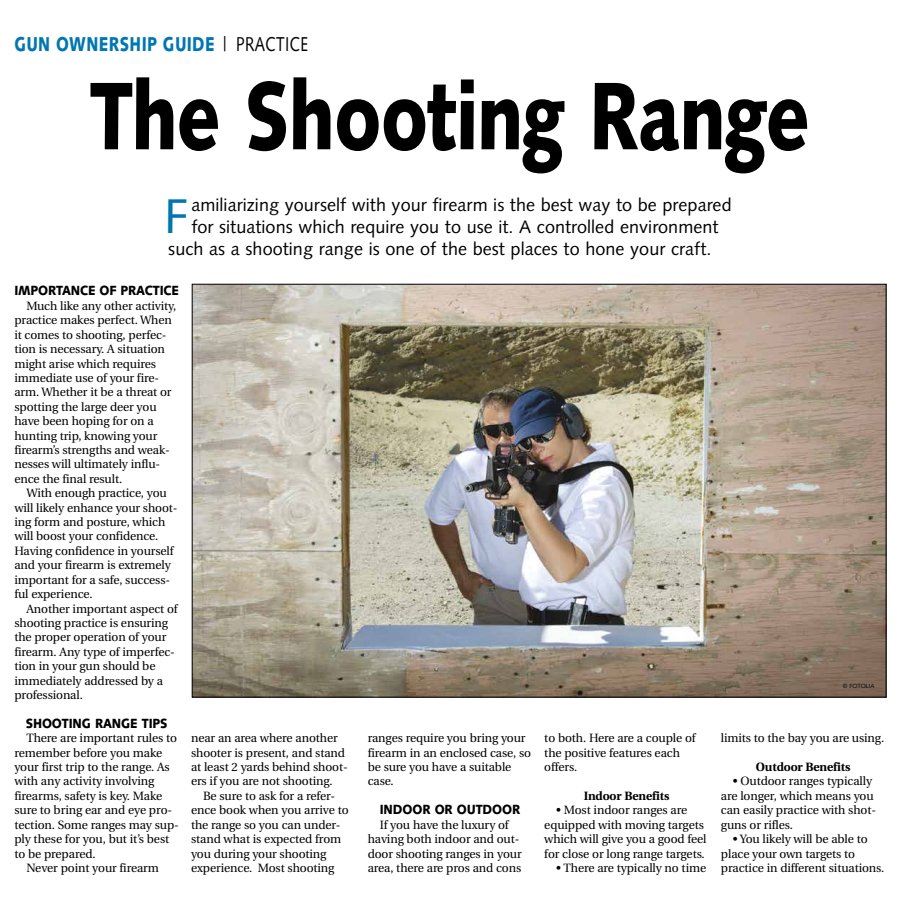
<style>
.page{position:relative;width:900px;height:908px;background:#fff}
.page>*{position:absolute;margin:0;border:0;box-sizing:border-box;transform-origin:0 0}
.t1{font:900 95.8px "Syntax";letter-spacing:-.015em;color:#000;scale:.77 1}
.t2{font:48.6px "Syntax";color:#0077b1}
.t3{font:900 20px "Syntax";letter-spacing:.025em;color:#0077b1;scale:.77 1}
.t4{font:18px "Syntax";letter-spacing:.005em;color:#000}
.t5{font:900 13.3px "Syntax";letter-spacing:-.01em;color:#000;scale:.91 1}
.t6{font:12px/14.4px "Utopia";letter-spacing:-.01em;color:#000}
.t7{font:700 12px "Utopia";letter-spacing:-.01em;color:#000}
.t8{font:6px "Syntax";color:#000}
.s1{font-weight:400;color:#000}
</style>
<div class="page">
<img style="left:194px;top:286px;width:690px;height:409px">
<h3 class="t3" style="left:14px;top:32px;width:383px">GUN OWNERSHIP GUIDE <span class="s1">| PRACTICE</span></h3>
<h1 class="t1" style="left:90px;top:59px;width:936px">The Shooting Range</h1>
<h2 class="t2" style="left:164px;top:187px;width:26px">F</h2>
<h3 class="t4" style="left:191px;top:194px;width:542px">amiliarizing yourself with your firearm is the best way to be prepared</h3>
<h3 class="t4" style="left:191px;top:216px;width:529px">for situations which require you to use it. A controlled environment</h3>
<h3 class="t4" style="left:168px;top:238px;width:545px">such as a shooting range is one of the best places to hone your craft.</h3>
<p class="t5" style="left:14px;top:283px;width:182px">IMPORTANCE OF PRACTICE</p>
<p class="t6" style="left:14px;top:299px;width:163px;text-indent:12px">Much like any other activity, practice makes perfect. When it comes to shooting, perfec&shy;tion is necessary. A situation might arise which requires immediate use of your fire&shy;arm. Whether it be a threat or spotting the large deer you have been hoping for on a hunting trip, knowing your firearm’s strengths and weak&shy;nesses will ultimately influ&shy;ence the final result.</p>
<p class="t6" style="left:14px;top:486px;width:165px;text-indent:12px">With enough practice, you will likely enhance your shoot&shy;ing form and posture, which will boost your confidence.<br>Having confidence in yourself and your firearm is extremely important for a safe, success&shy;ful experience.</p>
<p class="t6" style="left:14px;top:601px;width:165px;text-indent:12px">Another important aspect of shooting practice is ensuring the proper operation of your firearm. Any type of imperfec&shy;tion in your gun should be immediately addressed by a professional.</p>
<p class="t5" style="left:26px;top:715px;width:157px">SHOOTING RANGE TIPS</p>
<p class="t6" style="left:26px;top:731px;width:152px">There are important rules to</p>
<p class="t6" style="left:14px;top:745px;width:150px">remember before you make</p>
<p class="t6" style="left:14px;top:759px;width:157px">your first trip to the range. As</p>
<p class="t6" style="left:14px;top:774px;width:141px">with any activity involving</p>
<p class="t6" style="left:14px;top:788px;width:150px">firearms, safety is key. Make</p>
<p class="t6" style="left:14px;top:803px;width:159px">sure to bring ear and eye pro-</p>
<p class="t6" style="left:14px;top:817px;width:166px">tection. Some ranges may sup-</p>
<p class="t6" style="left:14px;top:831px;width:156px">ply these for you, but it’s best</p>
<p class="t6" style="left:14px;top:846px;width:83px">to be prepared.</p>
<p class="t6" style="left:26px;top:860px;width:134px">Never point your firearm</p>
<p class="t6" style="left:191px;top:731px;width:158px">near an area where another shooter is present, and stand at least 2 yards behind shoot&shy;ers if you are not shooting.</p>
<p class="t6" style="left:191px;top:788px;width:159px;text-indent:12px">Be sure to ask for a refer&shy;ence book when you arrive to the range so you can under&shy;stand what is expected from you during your shooting experience. Most shooting</p>
<p class="t8" style="left:843px;top:682px;width:33px">© FOTOLIA</p>
<p class="t6" style="left:368px;top:731px;width:165px">ranges require you bring your firearm in an enclosed case, so be sure you have a suitable case.</p>
<p class="t5" style="left:380px;top:801px;width:156px">INDOOR OR OUTDOOR</p>
<p class="t6" style="left:368px;top:817px;width:155px;text-align:center">If you have the luxury of having both indoor and out&shy;door shooting ranges in your area, there are pros and cons</p>
<p class="t6" style="left:544px;top:731px;width:153px">to both. Here are a couple of the positive features each offers.</p>
<p class="t7" style="left:584px;top:788px;width:87px">Indoor Benefits</p>
<p class="t6" style="left:544px;top:803px;width:164px;text-indent:12px">• Most indoor ranges are equipped with moving targets which will give you a good feel for close or long range targets.</p>
<p class="t6" style="left:556px;top:860px;width:151px">• There are typically no time</p>
<p class="t6" style="left:721px;top:731px;width:165px">limits to the bay you are using.</p>
<p class="t7" style="left:756px;top:759px;width:96px">Outdoor Benefits</p>
<p class="t6" style="left:721px;top:774px;width:157px;text-indent:12px">• Outdoor ranges typically are longer, which means you can easily practice with shot&shy;guns or rifles.</p>
<p class="t6" style="left:721px;top:831px;width:165px;text-indent:12px">• You likely will be able to place your own targets to practice in different situations.</p>
</div>
